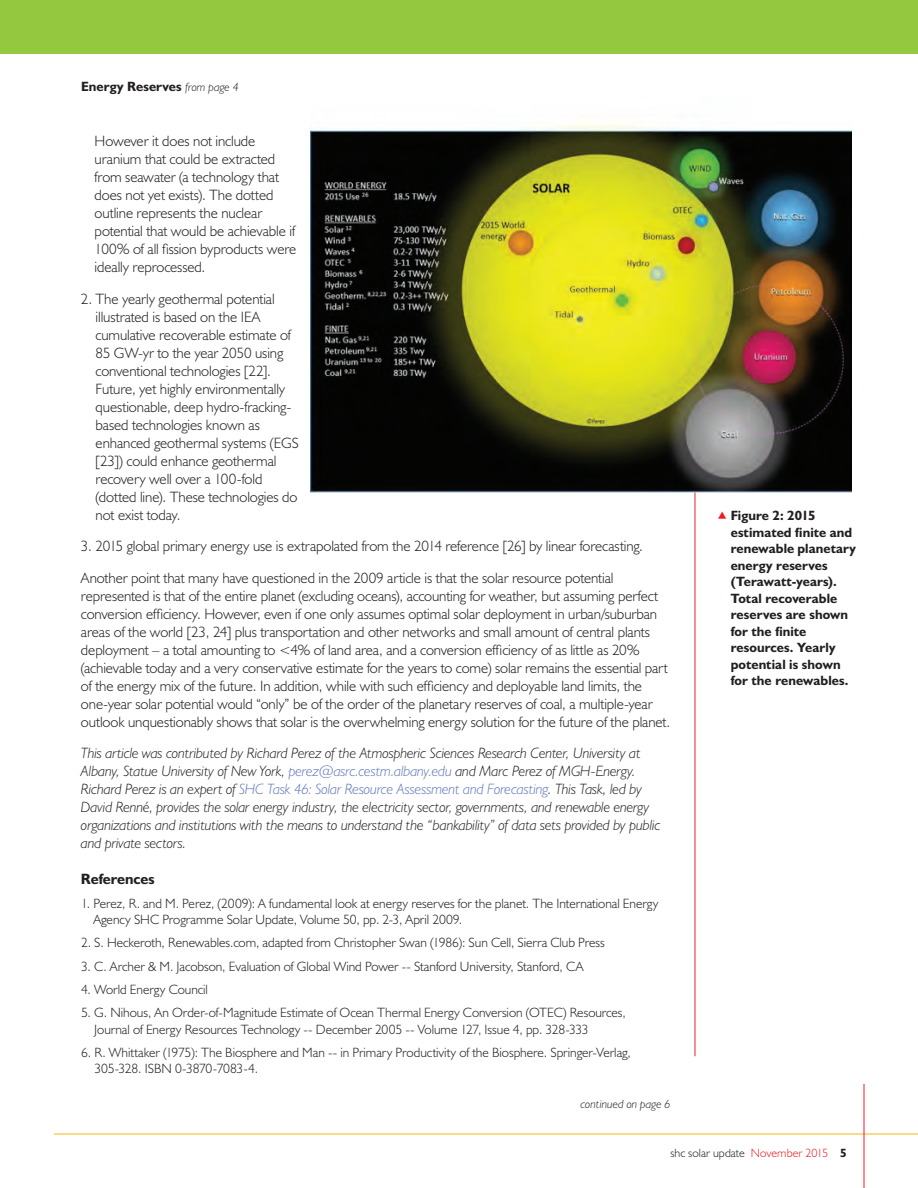
<style>
.page{position:relative;width:918px;height:1188px;background:#fff}
.page>*{position:absolute;margin:0;border:0;box-sizing:border-box;transform-origin:0 0}
.t1{font:300 15px/18px "Humanist 521 BT";letter-spacing:-.005em;color:#231f20}
.t2{font:italic 300 15px/18px "Humanist 521 BT";letter-spacing:-.01em;color:#231f20}
.t3{font:700 15px "Humanist 521 BT";color:#231f20}
.t4{font:300 13.5px/16.5px "Humanist 521 BT";color:#231f20}
.t5{font:700 13.5px/16.5px "Humanist 521 BT";letter-spacing:.005em;color:#231f20}
.t6{font:300 12px "Humanist 521 BT";letter-spacing:.005em;color:#231f20}
.t7{font:italic 300 12px "Humanist 521 BT";letter-spacing:.005em;color:#231f20}
.s1{font-weight:300;font-style:italic;font-size:12px}
.s2{color:#6077bb}
.s3{color:#ee1d23}
.s4{font-weight:700}
</style>
<div class="page">
<hr style="left:54px;top:1134px;width:864px;height:1px;background:#fbb616">
<hr style="left:864px;top:1084px;width:1px;height:104px;background:#ee1d23">
<div style="left:0;top:0;width:918px;height:54px;background:#93c83f"></div>
<img style="left:311px;top:123px;width:541px;height:369px">
<hr style="left:695px;top:492px;width:1px;height:564px;background:#ee1d23">
<p class="t5" style="left:81px;top:78px;width:159px">Energy Reserves <span class="s1">from page 4</span></p>
<p class="t1" style="left:95px;top:132px;width:203px">However it does not include uranium that could be extracted from seawater (a technology that does not yet exists). The dotted outline represents the nuclear potential that would be achievable if<br>100% of all fission byproducts were ideally reprocessed.</p>
<p class="t1" style="left:96px;top:290px;width:204px;text-indent:-15px">2. The yearly geothermal potential illustrated is based on the IEA cumulative recoverable estimate of<br>85 GW-yr to the year 2050 using conventional technologies [22].<br>Future, yet highly environmentally questionable, deep hydro-fracking&shy;based technologies known as enhanced geothermal systems (EGS [23]) could enhance geothermal recovery well over a 100-fold (dotted line). These technologies do not exist today.</p>
<p class="t1" style="left:81px;top:530px;width:564px;line-height:31.5px">3. 2015 global primary energy use is extrapolated from the 2014 reference [26] by linear forecasting.<br>Another point that many have questioned in the 2009 article is that the solar resource potential</p>
<p class="t1" style="left:81px;top:587px;width:591px">represented is that of the entire planet (excluding oceans), accounting for weather, but assuming perfect conversion efficiency. However, even if one only assumes optimal solar deployment in urban/suburban areas of the world [23, 24] plus transportation and other networks and small amount of central plants deployment – a total amounting to &lt;4% of land area, and a conversion efficiency of as little as 20% (achievable today and a very conservative estimate for the years to come) solar remains the essential part of the energy mix of the future. In addition, while with such efficiency and deployable land limits, the one-year solar potential would “only” be of the order of the planetary reserves of coal, a multiple-year outlook unquestionably shows that solar is the overwhelming energy solution for the future of the planet.</p>
<p class="t2" style="left:81px;top:744px;width:581px">This article was contributed by Richard Perez of the Atmospheric Sciences Research Center, University at Albany, Statue University of New York, <span class="s2">perez@asrc.cestm.albany.edu</span> and Marc Perez of MGH-Energy.<br>Richard Perez is an expert of <span class="s2">SHC Task 46: Solar Resource Assessment and Forecasting</span>. This Task, led by David Renné, provides the solar energy industry, the electricity sector, governments, and renewable energy organizations and institutions with the means to understand the “bankability” of data sets provided by public and private sectors.</p>
<p class="t3" style="left:81px;top:870px;width:75px">References</p>
<p class="t4" style="left:93px;top:895px;width:567px;text-indent:-12px">1. Perez, R. and M. Perez, (2009): A fundamental look at energy reserves for the planet. The International Energy<br>Agency SHC Programme Solar Update, Volume 50, pp. 2-3, April 2009.</p>
<p class="t4" style="left:81px;top:934px;width:525px">2. S. Heckeroth, Renewables.com, adapted from Christopher Swan (1986): Sun Cell, Sierra Club Press</p>
<p class="t4" style="left:81px;top:958px;width:504px">3. C. Archer &amp; M. Jacobson, Evaluation of Global Wind Power -- Stanford University, Stanford, CA</p>
<p class="t4" style="left:81px;top:981px;width:128px">4. World Energy Council</p>
<p class="t4" style="left:94px;top:1004px;width:533px;text-indent:-13px">5. G. Nihous, An Order-of-Magnitude Estimate of Ocean Thermal Energy Conversion (OTEC) Resources,<br>Journal of Energy Resources Technology -- December 2005 -- Volume 127, Issue 4, pp. 328-333</p>
<p class="t4" style="left:94px;top:1044px;width:538px;text-indent:-13px">6. R. Whittaker (1975): The Biosphere and Man -- in Primary Productivity of the Biosphere. Springer-Verlag,<br>305-328. ISBN 0-3870-7083-4.</p>
<p class="t7" style="left:580px;top:1096px;width:92px">continued on page 6</p>
<p class="t5" style="left:731px;top:507px;width:127px">Figure 2: 2015 estimated finite and renewable planetary energy reserves (Terawatt-years).<br>Total recoverable reserves are shown for the finite resources. Yearly potential is shown for the renewables.</p>
<p class="t6" style="left:670px;top:1145px;width:178px">shc solar update <span class="s3">November 2015</span> <span class="s4">5</span></p>
</div>
